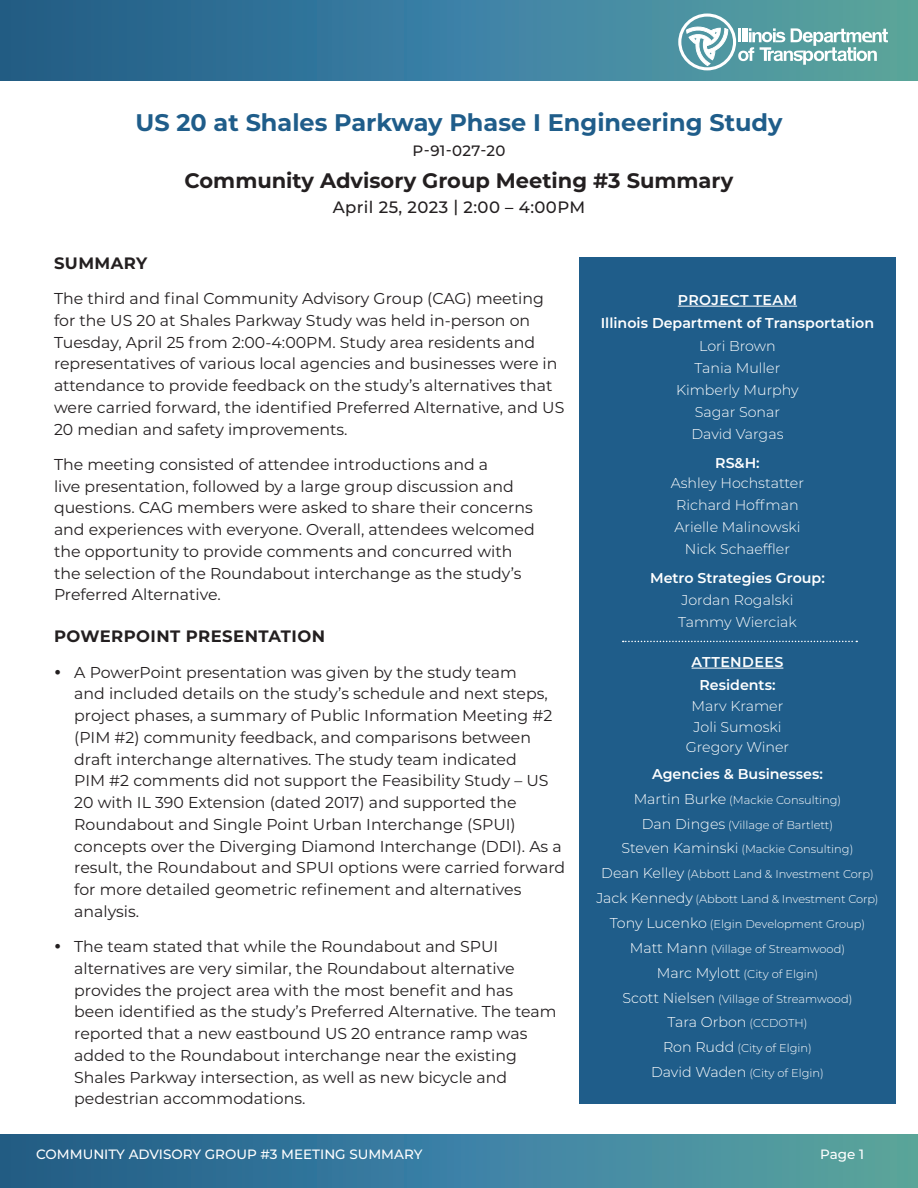
<style>
.page{position:relative;width:918px;height:1188px;background:#fff}
.page>*{position:absolute;margin:0;border:0;box-sizing:border-box;transform-origin:0 0}
.Heading_1{font:700 24px "Montserrat";color:#1f5d8a}
.Heading_2{font:700 21px "Montserrat";color:#231f20}
.Heading_2-2{font:700 16.5px "Montserrat";letter-spacing:.025em;color:#231f20}
.Heading_2-3{font:500 16.5px "Montserrat";letter-spacing:.025em;color:#231f20}
.t1{font:15.75px/21.8px "Montserrat";color:#231f20}
.Heading_3{font:500 15px "Montserrat";letter-spacing:.02em;color:#231f20}
.Graphic_Text{font:300 14.25px "Montserrat";color:#fff}
.Graphic_H2{font:600 14.25px "Montserrat";color:#fff}
.Graphic_H2-2{font:300 14.25px "Montserrat";color:#fff}
.Graphic_H1{font:600 14.25px "Montserrat";letter-spacing:.03em;color:#fff}
.t2{font:500 13.5px "Montserrat";color:#fff}
.Graphic_H2-3{font:300 11.4px "Montserrat";color:#fff}
.s1{font-size:14.25px}
.s2{font-size:11.4px}
</style>
<div class="page">
<div style="left:0;top:1134px;width:918px;height:54px;background:linear-gradient(to right,#1f5b8f,#5ba6a7)"></div>
<div style="left:0;top:0;width:918px;height:81px;background:linear-gradient(to right,#1f5b8f,#5ba6a7)"></div>
<svg style="left:678px;top:14px;width:210px;height:56px"></svg>
<div style="left:579px;top:257px;width:317px;height:847px;background:#1f5d8a"></div>
<hr style="left:678px;top:306px;width:119px;height:1px;background:#fff">
<hr style="left:692px;top:668px;width:91px;height:1px;background:#fff">
<svg style="left:623px;top:641px;width:234px;height:1px"></svg>
<p class="Heading_1" style="left:135px;top:105px;width:649px">US 20 at Shales Parkway Phase I Engineering Study</p>
<p class="Heading_3" style="left:413px;top:140px;width:94px">P-91-027-20</p>
<p class="Heading_2" style="left:185px;top:165px;width:550px">Community Advisory Group Meeting #3 Summary</p>
<p class="Heading_2-3" style="left:333px;top:196px;width:254px">April 25, 2023 | 2:00 – 4:00PM</p>
<p class="Heading_2-2" style="left:54px;top:251px;width:95px">SUMMARY</p>
<p class="t1" style="left:54px;top:287px;width:512px">The third and final Community Advisory Group (CAG) meeting for the US 20 at Shales Parkway Study was held in-person on Tuesday, April 25 from 2:00-4:00PM. Study area residents and representatives of various local agencies and businesses were in attendance to provide feedback on the study’s alternatives that were carried forward, the identified Preferred Alternative, and US 20 median and safety improvements.</p>
<p class="t1" style="left:54px;top:453px;width:482px">The meeting consisted of attendee introductions and a<br>live presentation, followed by a large group discussion and questions. CAG members were asked to share their concerns and experiences with everyone. Overall, attendees welcomed the opportunity to provide comments and concurred with the selection of the Roundabout interchange as the study’s Preferred Alternative.</p>
<p class="Heading_2-2" style="left:54px;top:625px;width:273px">POWERPOINT PRESENTATION</p>
<p class="t1" style="left:74px;top:661px;width:493px">A PowerPoint presentation was given by the study team<br>and included details on the study’s schedule and next steps, project phases, a summary of Public Information Meeting #2 (PIM #2) community feedback, and comparisons between draft interchange alternatives. The study team indicated<br>PIM #2 comments did not support the Feasibility Study – US 20 with IL 390 Extension (dated 2017) and supported the Roundabout and Single Point Urban Interchange (SPUI) concepts over the Diverging Diamond Interchange (DDI). As a result, the Roundabout and SPUI options were carried forward for more detailed geometric refinement and alternatives analysis.</p>
<p class="t1" style="left:74px;top:935px;width:484px">The team stated that while the Roundabout and SPUI alternatives are very similar, the Roundabout alternative provides the project area with the most benefit and has been identified as the study’s Preferred Alternative. The team reported that a new eastbound US 20 entrance ramp was added to the Roundabout interchange near the existing Shales Parkway intersection, as well as new bicycle and pedestrian accommodations.</p>
<p class="Graphic_H1" style="left:678px;top:290px;width:121px">PROJECT TEAM</p>
<p class="Graphic_H2" style="left:601px;top:313px;width:275px">Illinois Department of Transportation</p>
<p class="Graphic_Text" style="left:699px;top:336px;width:78px">Lori Brown</p>
<p class="Graphic_Text" style="left:695px;top:358px;width:87px">Tania Muller</p>
<p class="Graphic_Text" style="left:676px;top:380px;width:124px">Kimberly Murphy</p>
<p class="Graphic_Text" style="left:695px;top:402px;width:87px">Sagar Sonar</p>
<p class="Graphic_Text" style="left:691px;top:425px;width:94px">David Vargas</p>
<p class="Graphic_H2" style="left:715px;top:453px;width:46px">RS&amp;H:</p>
<p class="Graphic_Text" style="left:671px;top:473px;width:135px">Ashley Hochstatter</p>
<p class="Graphic_Text" style="left:676px;top:495px;width:124px">Richard Hoffman</p>
<p class="Graphic_Text" style="left:675px;top:517px;width:127px">Arielle Malinowski</p>
<p class="Graphic_Text" style="left:685px;top:539px;width:107px">Nick Schaeffler</p>
<p class="Graphic_H2" style="left:650px;top:568px;width:176px">Metro Strategies Group:</p>
<p class="Graphic_Text" style="left:681px;top:590px;width:114px">Jordan Rogalski</p>
<p class="Graphic_Text" style="left:678px;top:612px;width:120px">Tammy Wierciak</p>
<p class="Graphic_H1" style="left:692px;top:652px;width:93px">ATTENDEES</p>
<p class="Graphic_H2" style="left:699px;top:675px;width:78px">Residents:</p>
<p class="Graphic_H2-2" style="left:692px;top:696px;width:93px">Marv Kramer</p>
<p class="Graphic_H2-2" style="left:694px;top:717px;width:89px">Joli Sumoski</p>
<p class="Graphic_H2-2" style="left:686px;top:738px;width:105px">Gregory Winer</p>
<p class="Graphic_H2" style="left:652px;top:764px;width:172px">Agencies &amp; Businesses:</p>
<p class="Graphic_H2-3" style="left:634px;top:792px;width:209px"><span class="s1">Martin Burke</span> (Mackie Consulting)</p>
<p class="Graphic_H2-3" style="left:642px;top:817px;width:193px"><span class="s1">Dan Dinges</span> (Village of Bartlett)</p>
<p class="Graphic_H2-3" style="left:622px;top:842px;width:233px"><span class="s1">Steven Kaminski</span> (Mackie Consulting)</p>
<p class="Graphic_H2-3" style="left:601px;top:867px;width:274px"><span class="s1">Dean Kelley</span> (Abbott Land &amp; Investment Corp)</p>
<p class="Graphic_H2-3" style="left:596px;top:891px;width:284px"><span class="s1">Jack Kennedy</span> (Abbott Land &amp; Investment Corp)</p>
<p class="Graphic_H2-3" style="left:610px;top:916px;width:257px"><span class="s1">Tony Lucenko</span> (Elgin Development Group)</p>
<p class="Graphic_H2-3" style="left:630px;top:941px;width:217px"><span class="s1">Matt Mann</span> (Village of Streamwood)</p>
<p class="Graphic_H2-3" style="left:657px;top:966px;width:163px"><span class="s1">Marc Mylott</span> (City of Elgin)</p>
<p class="Graphic_H2-3" style="left:623px;top:991px;width:231px"><span class="s1">Scott Nielsen</span> (Village of Streamwood)</p>
<p class="Graphic_H2-2" style="left:668px;top:1013px;width:141px">Tara Orbon <span class="s2">(CCDOTH)</span></p>
<p class="Graphic_H2-3" style="left:663px;top:1041px;width:150px"><span class="s1">Ron Rudd</span> (City of Elgin)</p>
<p class="Graphic_H2-3" style="left:651px;top:1065px;width:174px"><span class="s1">David Waden</span> (City of Elgin)</p>
<p class="t2" style="left:36px;top:1145px;width:388px">COMMUNITY ADVISORY GROUP #3 MEETING SUMMARY</p>
<p class="t2" style="left:820px;top:1145px;width:45px">Page 1</p>
</div>
